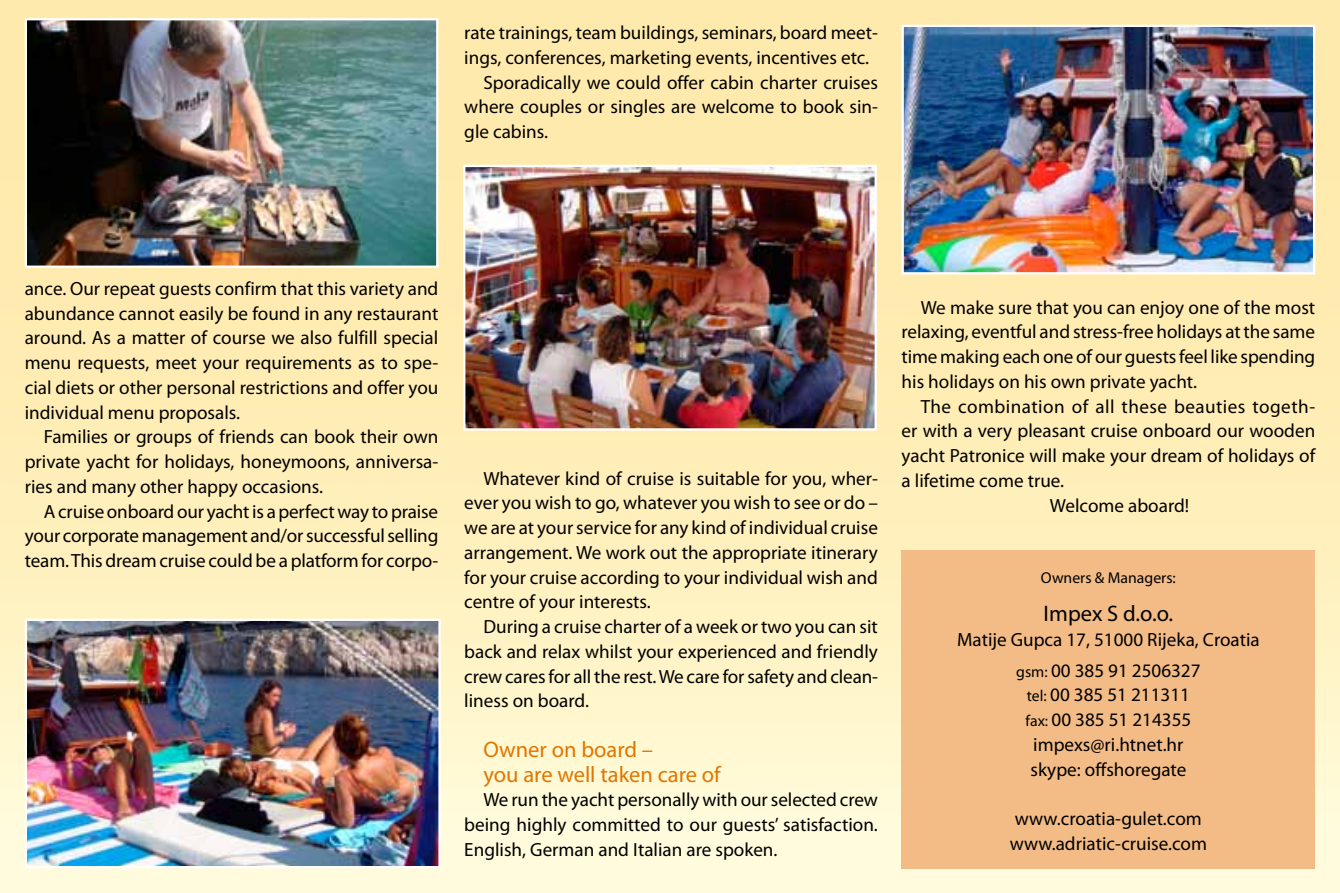
<style>
.page{position:relative;width:1340px;height:893px;background:#fff}
.page>*{position:absolute;margin:0;border:0;box-sizing:border-box;transform-origin:0 0}
.t1{font:22.5px/24.8px "Myriad Pro";color:#e17600}
.t2{font:22.5px "Myriad Pro";color:#000}
.t3{font:19.12px/24.8px "Myriad Pro";color:#000;text-align:justify}
.t4{font:19.12px "Myriad Pro";letter-spacing:.025em;color:#000}
.t5{font:15.75px "Myriad Pro";color:#000}
.s1{font-size:15.75px}
</style>
<div class="page">
<div style="left:0;top:0;width:1339px;height:893px;background:linear-gradient(to bottom,#ffe7a4,#fff9d6)"></div>
<div style="left:901px;top:550px;width:414px;height:318px;background:#f3bc86"></div>
<img style="left:466px;top:168px;width:407px;height:260px">
<div style="left:463px;top:165px;width:413px;height:266px;border:2px solid #fff"></div>
<img style="left:28px;top:21px;width:407px;height:244px">
<div style="left:25px;top:18px;width:413px;height:250px;border:2px solid #fff"></div>
<img style="left:28px;top:622px;width:409px;height:243px">
<div style="left:25px;top:619px;width:415px;height:249px;border:2px solid #fff"></div>
<img style="left:904px;top:28px;width:408px;height:243px">
<div style="left:901px;top:25px;width:414px;height:249px;border:2px solid #fff"></div>
<p class="t3" style="left:464px;top:20px;width:415px">rate trainings, team buildings, seminars, board meet-</p>
<p class="t3" style="left:464px;top:45px;width:406px">ings, conferences, marketing events, incentives etc.</p>
<p class="t3" style="left:483px;top:69px;width:396px">Sporadically we could offer cabin charter cruises</p>
<p class="t3" style="left:464px;top:94px;width:415px">where couples or singles are welcome to book sin-</p>
<p class="t3" style="left:464px;top:119px;width:85px">gle cabins.</p>
<p class="t3" style="left:25px;top:276px;width:415px">ance. Our repeat guests confirm that this variety and abundance cannot easily be found in any restaurant around. As a matter of course we also fulfill special menu requests, meet your requirements as to spe&shy;cial diets or other personal restrictions and offer you individual menu proposals.</p>
<p class="t3" style="left:25px;top:424px;width:415px;text-indent:19px">Families or groups of friends can book their own private yacht for holidays, honeymoons, anniversa&shy;ries and many other happy occasions.</p>
<p class="t3" style="left:25px;top:499px;width:415px;text-indent:19px">A cruise onboard our yacht is a perfect way to praise your corporate management and/or successful selling team. This dream cruise could be a platform for corpo-</p>
<p class="t3" style="left:464px;top:465px;width:415px;text-indent:19px">Whatever kind of cruise is suitable for you, wher&shy;ever you wish to go, whatever you wish to see or do – we are at your service for any kind of individual cruise arrangement. We work out the appropriate itinerary for your cruise according to your individual wish and centre of your interests.</p>
<p class="t3" style="left:464px;top:614px;width:415px;text-indent:19px">During a cruise charter of a week or two you can sit back and relax whilst your experienced and friendly crew cares for all the rest. We care for safety and clean&shy;liness on board.</p>
<p class="t1" style="left:483px;top:737px;width:239px">Owner on board –<br>you are well taken care of</p>
<p class="t3" style="left:464px;top:787px;width:415px;text-indent:19px">We run the yacht personally with our selected crew being highly committed to our guests’ satisfaction.<br>English, German and Italian are spoken.</p>
<p class="t3" style="left:901px;top:294px;width:415px;text-indent:19px">We make sure that you can enjoy one of the most relaxing, eventful and stress-free holidays at the same time making each one of our guests feel like spending his holidays on his own private yacht.</p>
<p class="t4" style="left:920px;top:394px;width:396px">The combination of all these beauties togeth-</p>
<p class="t3" style="left:901px;top:418px;width:415px">er with a very pleasant cruise onboard our wooden</p>
<p class="t3" style="left:901px;top:443px;width:415px">yacht Patronice will make your dream of holidays of</p>
<p class="t3" style="left:901px;top:468px;width:164px">a lifetime come true.</p>
<p class="t3" style="left:1050px;top:492px;width:141px">Welcome aboard!</p>
<p class="t5" style="left:1040px;top:568px;width:136px">Owners &amp; Managers:</p>
<p class="t2" style="left:1043px;top:599px;width:131px">Impex S d.o.o.</p>
<p class="t3" style="left:957px;top:623px;width:304px;line-height:31.1px;text-align:center">Matije Gupca 17, 51000 Rijeka, Croatia <span class="s1">gsm:</span> 00 385 91 2506327</p>
<p class="t3" style="left:1025px;top:682px;width:167px;text-align:center"><span class="s1">tel:</span> 00 385 51 211311 <span class="s1">fax:</span> 00 385 51 214355 impexs@ri.htnet.hr skype: offshoregate</p>
<p class="t3" style="left:1009px;top:806px;width:199px">www.croatia-gulet.com www.adriatic-cruise.com</p>
</div>
